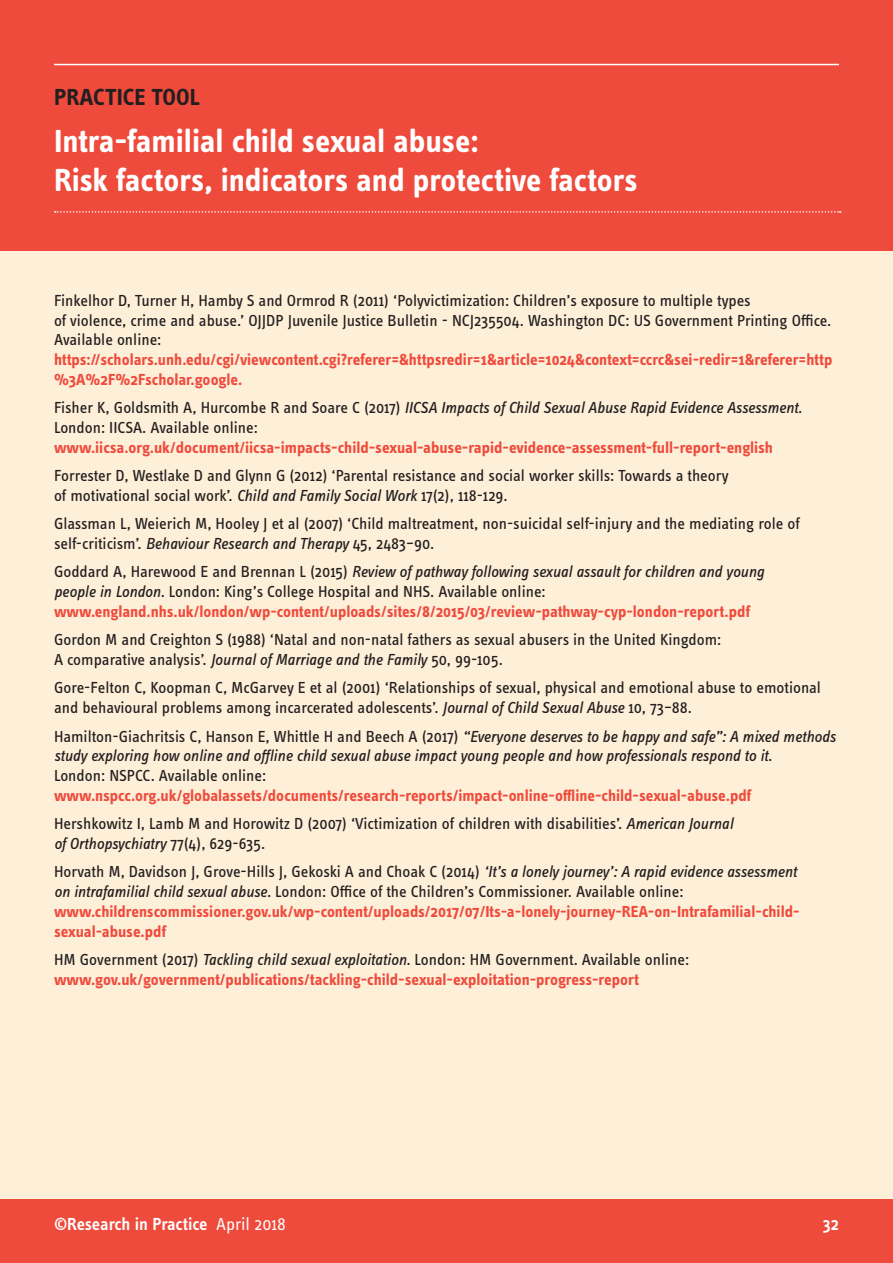
<style>
.page{position:relative;width:893px;height:1263px;background:#fff}
.page>*{position:absolute;margin:0;border:0;box-sizing:border-box;transform-origin:0 0}
.t1{font:700 33px/39.6px "Info Text Pro";color:#fff}
.t2{font:700 24px "Info Text Pro";color:#231f20}
.t3{font:600 18px "Info Text Pro";letter-spacing:-.01em;color:#fff}
.t4{font:16.5px/19.8px "Info Text Pro";color:#231f20}
.t5{font:700 16.5px/19.8px "Info Text Pro";color:#ef4b3d}
.t6{font:italic 16.5px/19.8px "Info Text Pro";color:#231f20}
.s1{font-style:italic}
.s2{font-weight:400;color:#231f20}
.s3{font-weight:400;font-style:italic;color:#231f20}
.s4{font-style:normal}
.s5{font-weight:400}
</style>
<div class="page">
<div style="left:0;top:227px;width:893px;height:991px;background:#feefd8"></div>
<div style="left:0;top:0;width:893px;height:251px;background:#ef4b3d"></div>
<div style="left:0;top:1199px;width:893px;height:64px;background:#ef4b3d"></div>
<hr style="left:54px;top:64px;width:785px;height:1px;background:#fff">
<svg style="left:55px;top:211px;width:786px;height:2px"></svg>
<h2 class="t2" style="left:54px;top:83px;width:148px">PRACTICE TOOL</h2>
<h1 class="t1" style="left:54px;top:120px;width:585px">Intra-familial child sexual abuse:<br>Risk factors, indicators and protective factors</h1>
<p class="t4" style="left:54px;top:290px;width:779px">Finkelhor D, Turner H, Hamby S and Ormrod R (2011) ‘Polyvictimization: Children’s exposure to multiple types<br>of violence, crime and abuse.’ OJJDP Juvenile Justice Bulletin - NCJ235504. Washington DC: US Government Printing Office.<br>Available online:</p>
<p class="t5" style="left:54px;top:350px;width:780px">https://scholars.unh.edu/cgi/viewcontent.cgi?referer=&amp;httpsredir=1&amp;article=1024&amp;context=ccrc&amp;sei-redir=1&amp;referer=http %3A%2F%2Fscholar.google.</p>
<p class="t4" style="left:54px;top:397px;width:750px">Fisher K, Goldsmith A, Hurcombe R and Soare C (2017) <span class="s1">IICSA Impacts of Child Sexual Abuse Rapid Evidence Assessment.<br></span>London: IICSA. Available online:</p>
<p class="t5" style="left:54px;top:437px;width:720px">www.iicsa.org.uk/document/iicsa-impacts-child-sexual-abuse-rapid-evidence-assessment-full-report-english</p>
<p class="t4" style="left:54px;top:465px;width:676px">Forrester D, Westlake D and Glynn G (2012) ‘Parental resistance and social worker skills: Towards a theory of motivational social work’. <span class="s1">Child and Family Social Work</span> 17(2), 118-129.</p>
<p class="t4" style="left:54px;top:513px;width:747px">Glassman L, Weierich M, Hooley J et al (2007) ‘Child maltreatment, non-suicidal self-injury and the mediating role of self-criticism’. <span class="s1">Behaviour Research and Therapy</span> 45, 2483–90.</p>
<p class="t5" style="left:54px;top:562px;width:712px"><span class="s2">Goddard A, Harewood E and Brennan L (2015)</span> <span class="s3">Review of pathway following sexual assault for children and young people in London.</span> <span class="s2">London: King’s College Hospital and NHS. Available online: </span>www.england.nhs.uk/london/wp-content/uploads/sites/8/2015/03/review-pathway-cyp-london-report.pdf</p>
<p class="t4" style="left:54px;top:629px;width:669px">Gordon M and Creighton S (1988) ‘Natal and non-natal fathers as sexual abusers in the United Kingdom:<br>A comparative analysis’. <span class="s1">Journal of Marriage and the Family</span> 50, 99-105.</p>
<p class="t4" style="left:54px;top:678px;width:768px">Gore-Felton C, Koopman C, McGarvey E et al (2001) ‘Relationships of sexual, physical and emotional abuse to emotional and behavioural problems among incarcerated adolescents’. <span class="s1">Journal of Child Sexual Abuse</span> 10, 73–88.</p>
<p class="t6" style="left:54px;top:726px;width:783px"><span class="s4">Hamilton-Giachritsis C, Hanson E, Whittle H and Beech A (2017)</span> “Everyone deserves to be happy and safe”: A mixed methods study exploring how online and offline child sexual abuse impact young people and how professionals respond to it.</p>
<p class="t4" style="left:54px;top:765px;width:214px">London: NSPCC. Available online:</p>
<p class="t5" style="left:54px;top:781px;width:699px;line-height:28.3px">www.nspcc.org.uk/globalassets/documents/research-reports/impact-online-offline-child-sexual-abuse.pdf<br><span class="s2">Hershkowitz I, Lamb M and Horowitz D (2007) ‘Victimization of children with disabilities’.</span> <span class="s3">American Journal</span></p>
<p class="t4" style="left:54px;top:829px;width:744px;line-height:28.3px"><span class="s1">of Orthopsychiatry</span> 77(4), 629-635.<br>Horvath M, Davidson J, Grove-Hills J, Gekoski A and Choak C (2014) <span class="s1">‘It’s a lonely journey’: A rapid evidence assessment</span></p>
<p class="t5" style="left:54px;top:881px;width:747px"><span class="s3">on intrafamilial child sexual abuse.</span> <span class="s2">London: Office of the Children’s Commissioner. Available online: </span>www.childrenscommissioner.gov.uk/wp-content/uploads/2017/07/Its-a-lonely-journey-REA-on-Intrafamilial-child&shy;sexual-abuse.pdf</p>
<p class="t5" style="left:54px;top:949px;width:637px"><span class="s2">HM Government (2017)</span> <span class="s3">Tackling child sexual exploitation.</span> <span class="s2">London: HM Government. Available online: </span>www.gov.uk/government/publications/tackling-child-sexual-exploitation-progress-report</p>
<p class="t3" style="left:54px;top:1213px;width:233px">©Research in Practice <span class="s5">April 2018</span></p>
<p class="t3" style="left:823px;top:1213px;width:18px">32</p>
</div>
